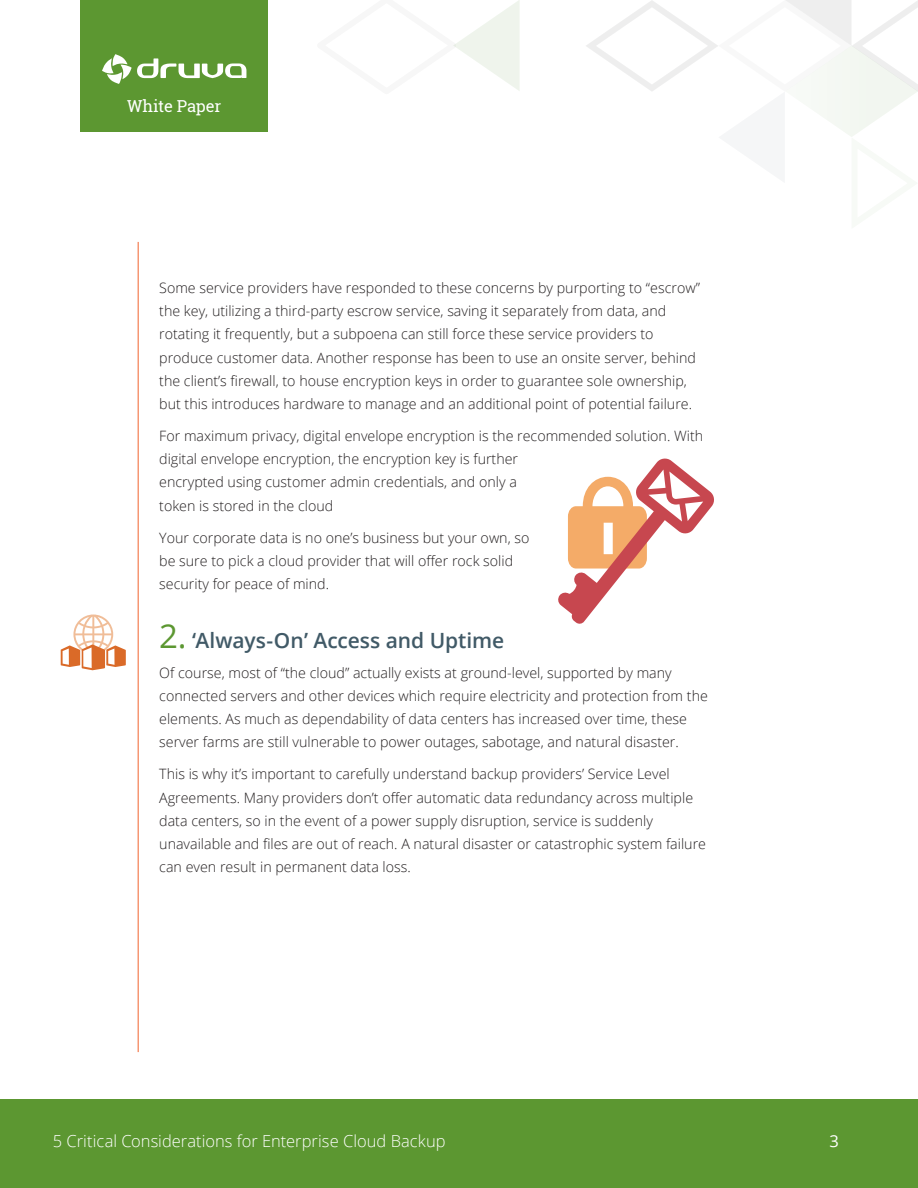
<style>
.page{position:relative;width:918px;height:1188px;background:#fff}
.page>*{position:absolute;margin:0;border:0;box-sizing:border-box;transform-origin:0 0}
.Header_1{font:600 21px "Open Sans";letter-spacing:-.005em;color:#415a67}
.t1{font:300 16.5px "Open Sans";color:#fff}
.t2{font:16.5px "Roboto Slab";letter-spacing:-.01em;color:#fff}
.t3{font:16.5px "Open Sans";color:#fff}
.Body_Text{font:300 14.25px/23.2px "Open Sans";color:#231f20}
.s1{font-weight:400;font-size:33px;color:#5c9731}
</style>
<div class="page">
<div style="left:80px;top:0;width:188px;height:132px;background:#5c9731"></div>
<svg style="left:102px;top:54px;width:144px;height:30px"></svg>
<svg style="left:586px;top:0;width:332px;height:137px"></svg>
<svg style="left:453px;top:0;width:67px;height:91px"></svg>
<div style="left:0;top:1099px;width:918px;height:89px;background:#5c9731"></div>
<hr style="left:138px;top:242px;width:1px;height:810px;background:#f2642f">
<svg style="left:61px;top:615px;width:65px;height:55px"></svg>
<svg style="left:558px;top:458px;width:156px;height:166px"></svg>
<p class="t2" style="left:127px;top:95px;width:96px">White Paper</p>
<p class="Body_Text" style="left:159px;top:276px;width:542px">Some service providers have responded to these concerns by purporting to “escrow” the key, utilizing a third-party escrow service, saving it separately from data, and rotating it frequently, but a subpoena can still force these service providers to produce customer data. Another response has been to use an onsite server, behind the client’s firewall, to house encryption keys in order to guarantee sole ownership, but this introduces hardware to manage and an additional point of potential failure.</p>
<p class="Body_Text" style="left:159px;top:424px;width:545px">For maximum privacy, digital envelope encryption is the recommended solution. With digital envelope encryption, the encryption key is further<br>encrypted using customer admin credentials, and only a<br>token is stored in the cloud</p>
<p class="Body_Text" style="left:159px;top:525px;width:372px">Your corporate data is no one’s business but your own, so be sure to pick a cloud provider that will offer rock solid security for peace of mind.</p>
<p class="Header_1" style="left:159px;top:626px;width:346px"><span class="s1">2.</span> ‘Always-On’ Access and Uptime</p>
<p class="Body_Text" style="left:159px;top:661px;width:550px">Of course, most of “the cloud” actually exists at ground-level, supported by many connected servers and other devices which require electricity and protection from the elements. As much as dependability of data centers has increased over time, these server farms are still vulnerable to power outages, sabotage, and natural disaster.</p>
<p class="Body_Text" style="left:159px;top:762px;width:548px">This is why it’s important to carefully understand backup providers’ Service Level Agreements. Many providers don’t offer automatic data redundancy across multiple data centers, so in the event of a power supply disruption, service is suddenly unavailable and files are out of reach. A natural disaster or catastrophic system failure can even result in permanent data loss.</p>
<p class="t1" style="left:53px;top:1129px;width:394px">5 Critical Considerations for Enterprise Cloud Backup</p>
<p class="t3" style="left:829px;top:1129px;width:11px">3</p>
</div>
